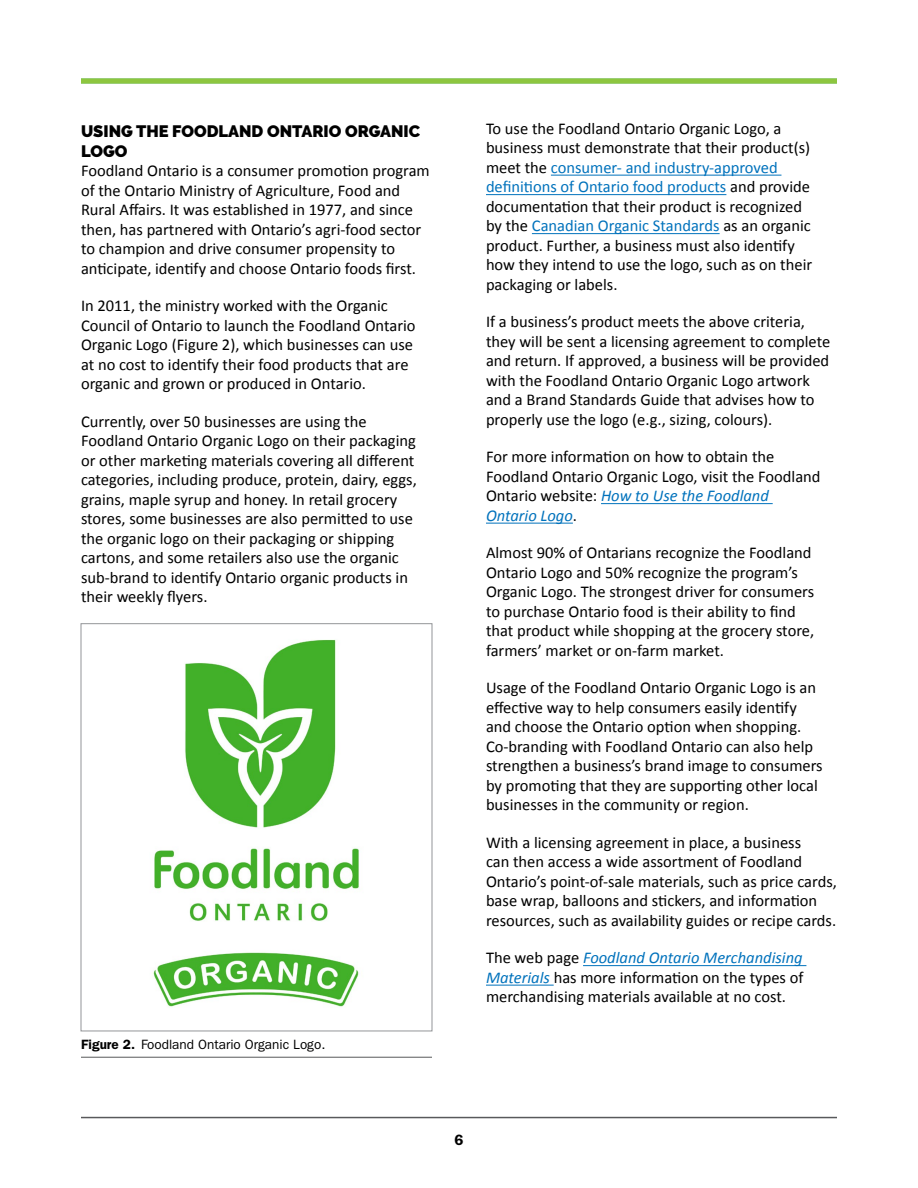
<style>
.page{position:relative;width:918px;height:1188px;background:#fff}
.page>*{position:absolute;margin:0;border:0;box-sizing:border-box;transform-origin:0 0}
.BT{font:16.5px/19.5px "Calibri";color:#000}
.Heading_1{font:900 16.5px/19.5px "Raleway";color:#000}
.t1{font:600 15px "ITC Franklin Gothic Std";color:#000}
.Figure_caption_w_rul{font:13.5px "ITC Franklin Gothic Std";color:#000}
.s1{font-weight:600}
.s2{color:#0072bc}
.s3{font-style:italic;color:#0072bc}
</style>
<div class="page">
<hr style="left:81px;top:79px;width:756px;height:4px;background:#8dc63f">
<hr style="left:81px;top:1117px;width:756px;height:1px;background:#58595b">
<hr style="left:81px;top:1057px;width:351px;height:1px;background:#58595b">
<img style="left:153px;top:639px;width:206px;height:368px">
<div style="left:81px;top:623px;width:351px;height:408px;border:1px solid #939598"></div>
<hr style="left:551px;top:175px;width:230px;height:1px;background:#0072bc">
<hr style="left:486px;top:194px;width:240px;height:1px;background:#0072bc">
<hr style="left:532px;top:233px;width:188px;height:1px;background:#0072bc">
<hr style="left:601px;top:503px;width:172px;height:1px;background:#0072bc">
<hr style="left:486px;top:523px;width:87px;height:1px;background:#0072bc">
<hr style="left:583px;top:965px;width:223px;height:1px;background:#0072bc">
<hr style="left:486px;top:985px;width:68px;height:1px;background:#0072bc">
<h2 class="Heading_1" style="left:81px;top:122px;width:341px">USING THE FOODLAND ONTARIO ORGANIC<br>LOGO</h2>
<p class="BT" style="left:81px;top:161px;width:350px">Foodland Ontario is a consumer promotion program of the Ontario Ministry of Agriculture, Food and Rural Affairs. It was established in 1977, and since then, has partnered with Ontario’s agri-food sector to champion and drive consumer propensity to anticipate, identify and choose Ontario foods first.</p>
<p class="BT" style="left:81px;top:296px;width:336px">In 2011, the ministry worked with the Organic Council of Ontario to launch the Foodland Ontario Organic Logo (Figure 2), which businesses can use at no cost to identify their food products that are organic and grown or produced in Ontario.</p>
<p class="BT" style="left:81px;top:411px;width:337px">Currently, over 50 businesses are using the Foodland Ontario Organic Logo on their packaging or other marketing materials covering all different categories, including produce, protein, dairy, eggs, grains, maple syrup and honey. In retail grocery stores, some businesses are also permitted to use the organic logo on their packaging or shipping cartons, and some retailers also use the organic sub‑brand to identify Ontario organic products in their weekly flyers.</p>
<p class="Figure_caption_w_rul" style="left:81px;top:1037px;width:246px"><span class="s1">Figure 2.</span> Foodland Ontario Organic Logo.</p>
<p class="BT" style="left:486px;top:119px;width:328px">To use the Foodland Ontario Organic Logo, a business must demonstrate that their product(s) meet the <span class="s2">consumer- and industry-approved definitions of Ontario food products</span> and provide documentation that their product is recognized by the <span class="s2">Canadian Organic Standards</span> as an organic product. Further, a business must also identify how they intend to use the logo, such as on their packaging or labels.</p>
<p class="BT" style="left:486px;top:312px;width:346px">If a business’s product meets the above criteria, they will be sent a licensing agreement to complete and return. If approved, a business will be provided with the Foodland Ontario Organic Logo artwork and a Brand Standards Guide that advises how to properly use the logo (e.g., sizing, colours).</p>
<p class="BT" style="left:486px;top:447px;width:336px">For more information on how to obtain the Foodland Ontario Organic Logo, visit the Foodland Ontario website: <span class="s3">How to Use the Foodland Ontario Logo</span>.</p>
<p class="BT" style="left:486px;top:543px;width:330px">Almost 90% of Ontarians recognize the Foodland Ontario Logo and 50% recognize the program’s Organic Logo. The strongest driver for consumers to purchase Ontario food is their ability to find that product while shopping at the grocery store, farmers’ market or on-farm market.</p>
<p class="BT" style="left:486px;top:678px;width:338px">Usage of the Foodland Ontario Organic Logo is an effective way to help consumers easily identify and choose the Ontario option when shopping.<br>Co‑branding with Foodland Ontario can also help strengthen a business’s brand image to consumers by promoting that they are supporting other local businesses in the community or region.</p>
<p class="BT" style="left:486px;top:833px;width:352px">With a licensing agreement in place, a business<br>can then access a wide assortment of Foodland Ontario’s point-of-sale materials, such as price cards, base wrap, balloons and stickers, and information resources, such as availability guides or recipe cards.</p>
<p class="BT" style="left:486px;top:948px;width:319px;text-align:justify">The web page <span class="s3">Foodland Ontario Merchandising Materials</span> has more information on the types of merchandising materials available at no cost.</p>
<p class="t1" style="left:454px;top:1131px;width:10px">6</p>
</div>
